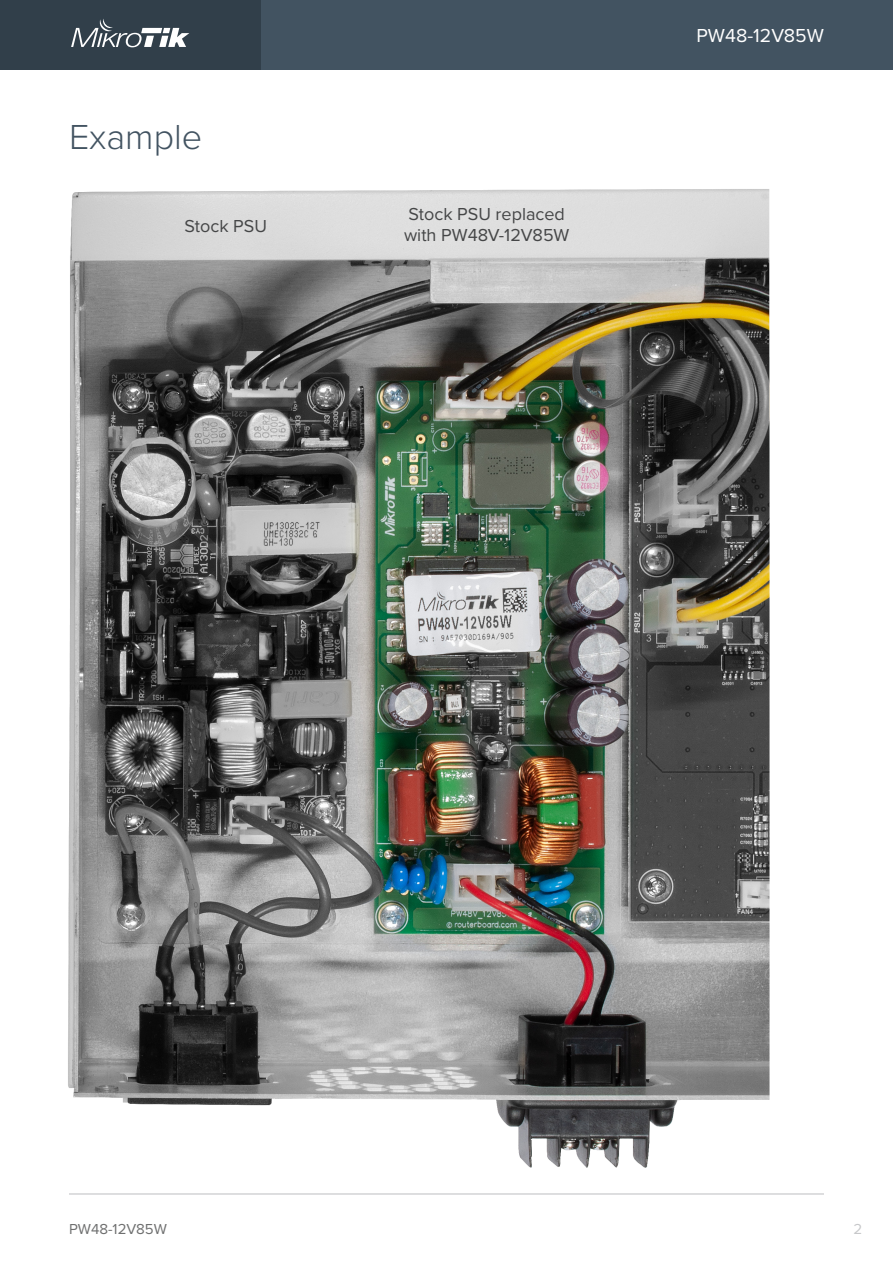
<style>
.page{position:relative;width:893px;height:1263px;background:#fff}
.page>*{position:absolute;margin:0;border:0;box-sizing:border-box;transform-origin:0 0}
.Lielie_virsraksti_20{font:300 36px "Proxima Nova";color:#425361}
.t1{font:19.5px "Proxima Nova";color:#fff}
.t2{font:18px/21.6px "Proxima Nova";color:#454647}
.t3{font:15px "Proxima Nova";color:#6f7070}
.t4{font:15px "Proxima Nova";color:#c7c8ca}
</style>
<div class="page">
<div style="left:0;top:0;width:893px;height:69px;background:#425361"></div>
<div style="left:0;top:0;width:260px;height:69px;background:#313f4a"></div>
<svg style="left:71px;top:19px;width:118px;height:28px"></svg>
<hr style="left:69px;top:1194px;width:755px;height:1px;background:#bcbdc0">
<img style="left:68px;top:189px;width:702px;height:979px">
<p class="Lielie_virsraksti_20" style="left:69px;top:110px;width:135px">Example</p>
<p class="t2" style="left:185px;top:214px;width:84px">Stock PSU</p>
<p class="t2" style="left:404px;top:202px;width:167px">Stock PSU replaced with PW48V-12V85W</p>
<p class="t1" style="left:696px;top:21px;width:129px">PW48-12V85W</p>
<p class="t3" style="left:69px;top:1218px;width:100px">PW48-12V85W</p>
<p class="t4" style="left:854px;top:1218px;width:10px">2</p>
</div>
